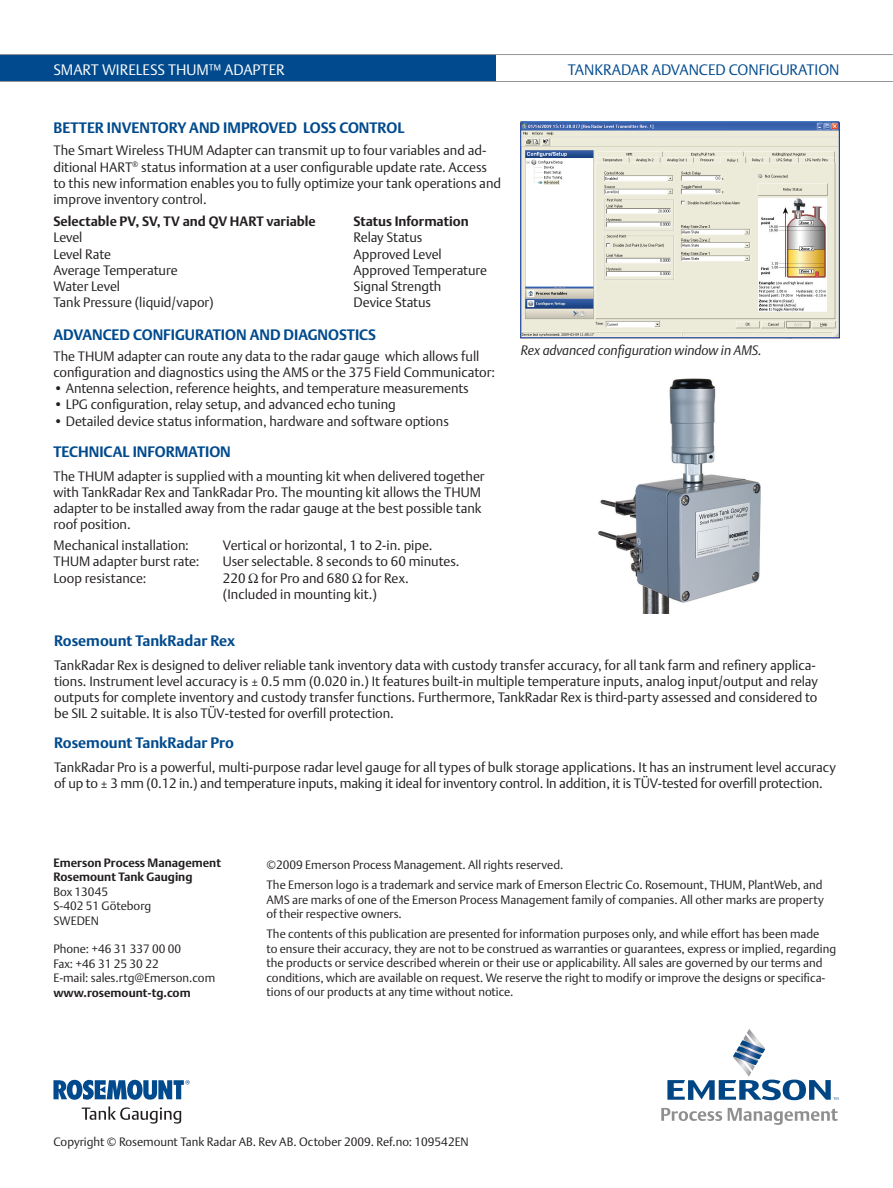
<style>
.page{position:relative;width:893px;height:1188px;background:#fff}
.page>*{position:absolute;margin:0;border:0;box-sizing:border-box;transform-origin:0 0}
.t1{font:700 15px "DTL Argo T";color:#004a8d}
.t2{font:15px "DTL Argo T Light";color:#004a8d}
.t3{font:15px "DTL Argo T Light";color:#fff}
.t4{font:13.5px/16.2px "DTL Argo T Light";color:#231f20}
.t5{font:700 13.5px "DTL Argo T";color:#231f20}
.t6{font:italic 13.5px "DTL Argo T Light";letter-spacing:-.005em;color:#231f20}
.t7{font:12px/14.4px "DTL Argo T Light";color:#231f20;text-align:justify}
.t8{font:700 12px "DTL Argo T";color:#231f20}
</style>
<div class="page">
<div style="left:0;top:55px;width:496px;height:26px;background:#004a8d"></div>
<svg style="left:667px;top:1029px;width:171px;height:71px"></svg>
<svg style="left:661px;top:1108px;width:61px;height:13px"></svg>
<svg style="left:728px;top:1108px;width:110px;height:17px"></svg>
<img style="left:521px;top:121px;width:318px;height:217px">
<img style="left:598px;top:379px;width:162px;height:234px">
<hr style="left:0;top:54px;width:893px;height:1px;background:#939598">
<hr style="left:0;top:81px;width:893px;height:1px;background:#939598">
<svg style="left:53px;top:1080px;width:137px;height:20px"></svg>
<svg style="left:82px;top:1106px;width:99px;height:18px"></svg>
<p class="t3" style="left:53px;top:60px;width:233px">SMART WIRELESS THUM™ ADAPTER</p>
<p class="t2" style="left:568px;top:61px;width:273px">TANKRADAR ADVANCED CONFIGURATION</p>
<p class="t1" style="left:53px;top:119px;width:353px">BETTER INVENTORY AND IMPROVED LOSS CONTROL</p>
<p class="t4" style="left:53px;top:142px;width:449px">The Smart Wireless THUM Adapter can transmit up to four variables and ad&shy;ditional HART<sup>®</sup> status information at a user configurable update rate. Access to this new information enables you to fully optimize your tank operations and improve inventory control.</p>
<p class="t5" style="left:53px;top:213px;width:264px">Selectable PV, SV, TV and QV HART variable</p>
<p class="t5" style="left:353px;top:213px;width:117px">Status Information</p>
<p class="t4" style="left:53px;top:229px;width:30px">Level</p>
<p class="t4" style="left:353px;top:229px;width:70px">Relay Status</p>
<p class="t4" style="left:53px;top:246px;width:59px">Level Rate</p>
<p class="t4" style="left:353px;top:246px;width:90px">Approved Level</p>
<p class="t4" style="left:53px;top:262px;width:126px">Average Temperature</p>
<p class="t4" style="left:353px;top:262px;width:135px">Approved Temperature</p>
<p class="t4" style="left:53px;top:278px;width:68px">Water Level</p>
<p class="t4" style="left:353px;top:278px;width:89px">Signal Strength</p>
<p class="t4" style="left:53px;top:294px;width:162px">Tank Pressure (liquid/vapor)</p>
<p class="t4" style="left:353px;top:294px;width:79px">Device Status</p>
<p class="t1" style="left:53px;top:326px;width:324px">ADVANCED CONFIGURATION AND DIAGNOSTICS</p>
<p class="t4" style="left:53px;top:348px;width:443px">The THUM adapter can route any data to the radar gauge which allows full configuration and diagnostics using the AMS or the 375 Field Communicator:</p>
<p class="t4" style="left:53px;top:380px;width:417px">• Antenna selection, reference heights, and temperature measurements</p>
<p class="t4" style="left:53px;top:396px;width:344px">• LPG configuration, relay setup, and advanced echo tuning</p>
<p class="t4" style="left:53px;top:413px;width:397px">• Detailed device status information, hardware and software options</p>
<p class="t1" style="left:53px;top:443px;width:179px">TECHNICAL INFORMATION</p>
<p class="t4" style="left:53px;top:468px;width:432px">The THUM adapter is supplied with a mounting kit when delivered together with TankRadar Rex and TankRadar Pro. The mounting kit allows the THUM adapter to be installed away from the radar gauge at the best possible tank roof position.</p>
<p class="t4" style="left:53px;top:537px;width:137px">Mechanical installation:</p>
<p class="t4" style="left:223px;top:537px;width:211px">Vertical or horizontal, 1 to 2-in. pipe.</p>
<p class="t4" style="left:53px;top:553px;width:148px">THUM adapter burst rate:</p>
<p class="t4" style="left:223px;top:553px;width:238px">User selectable. 8 seconds to 60 minutes.</p>
<p class="t4" style="left:53px;top:570px;width:94px">Loop resistance:</p>
<p class="t4" style="left:223px;top:570px;width:187px">220 Ω for Pro and 680 Ω for Rex. (Included in mounting kit.)</p>
<p class="t6" style="left:521px;top:342px;width:242px">Rex advanced configuration window in AMS.</p>
<p class="t1" style="left:54px;top:632px;width:183px">Rosemount TankRadar Rex</p>
<p class="t4" style="left:54px;top:657px;width:765px">TankRadar Rex is designed to deliver reliable tank inventory data with custody transfer accuracy, for all tank farm and refinery applica&shy;tions. Instrument level accuracy is ± 0.5 mm (0.020 in.) It features built-in multiple temperature inputs, analog input/output and relay outputs for complete inventory and custody transfer functions. Furthermore, TankRadar Rex is third-party assessed and considered to be SIL 2 suitable. It is also TÜV-tested for overfill protection.</p>
<p class="t1" style="left:54px;top:734px;width:181px">Rosemount TankRadar Pro</p>
<p class="t4" style="left:54px;top:759px;width:783px">TankRadar Pro is a powerful, multi-purpose radar level gauge for all types of bulk storage applications. It has an instrument level accuracy of up to ± 3 mm (0.12 in.) and temperature inputs, making it ideal for inventory control. In addition, it is TÜV-tested for overfill protection.</p>
<p class="t8" style="left:53px;top:856px;width:169px">Emerson Process Management</p>
<p class="t8" style="left:53px;top:870px;width:141px">Rosemount Tank Gauging</p>
<p class="t7" style="left:53px;top:884px;width:56px">Box 13045</p>
<p class="t7" style="left:53px;top:899px;width:99px">S-402 51 Göteborg</p>
<p class="t7" style="left:53px;top:913px;width:47px">SWEDEN</p>
<p class="t7" style="left:53px;top:942px;width:129px">Phone: +46 31 337 00 00</p>
<p class="t7" style="left:53px;top:956px;width:107px">Fax: +46 31 25 30 22</p>
<p class="t7" style="left:53px;top:971px;width:163px">E-mail: sales.rtg@Emerson.com</p>
<p class="t8" style="left:53px;top:985px;width:139px">www.rosemount-tg.com</p>
<p class="t7" style="left:267px;top:857px;width:298px">©2009 Emerson Process Management. All rights reserved.</p>
<p class="t7" style="left:267px;top:878px;width:559px">The Emerson logo is a trademark and service mark of Emerson Electric Co. Rosemount, THUM, PlantWeb, and AMS are marks of one of the Emerson Process Management family of companies. All other marks are property of their respective owners.</p>
<p class="t7" style="left:267px;top:927px;width:571px;text-align:left">The contents of this publication are presented for information purposes only, and while effort has been made<br>to ensure their accuracy, they are not to be construed as warranties or guarantees, express or implied, regarding the products or service described wherein or their use or applicability. All sales are governed by our terms and conditions, which are available on request. We reserve the right to modify or improve the designs or specifica&shy;tions of our products at any time without notice.</p>
<p class="t7" style="left:53px;top:1135px;width:417px">Copyright © Rosemount Tank Radar AB. Rev AB. October 2009. Ref.no: 109542EN</p>
</div>
